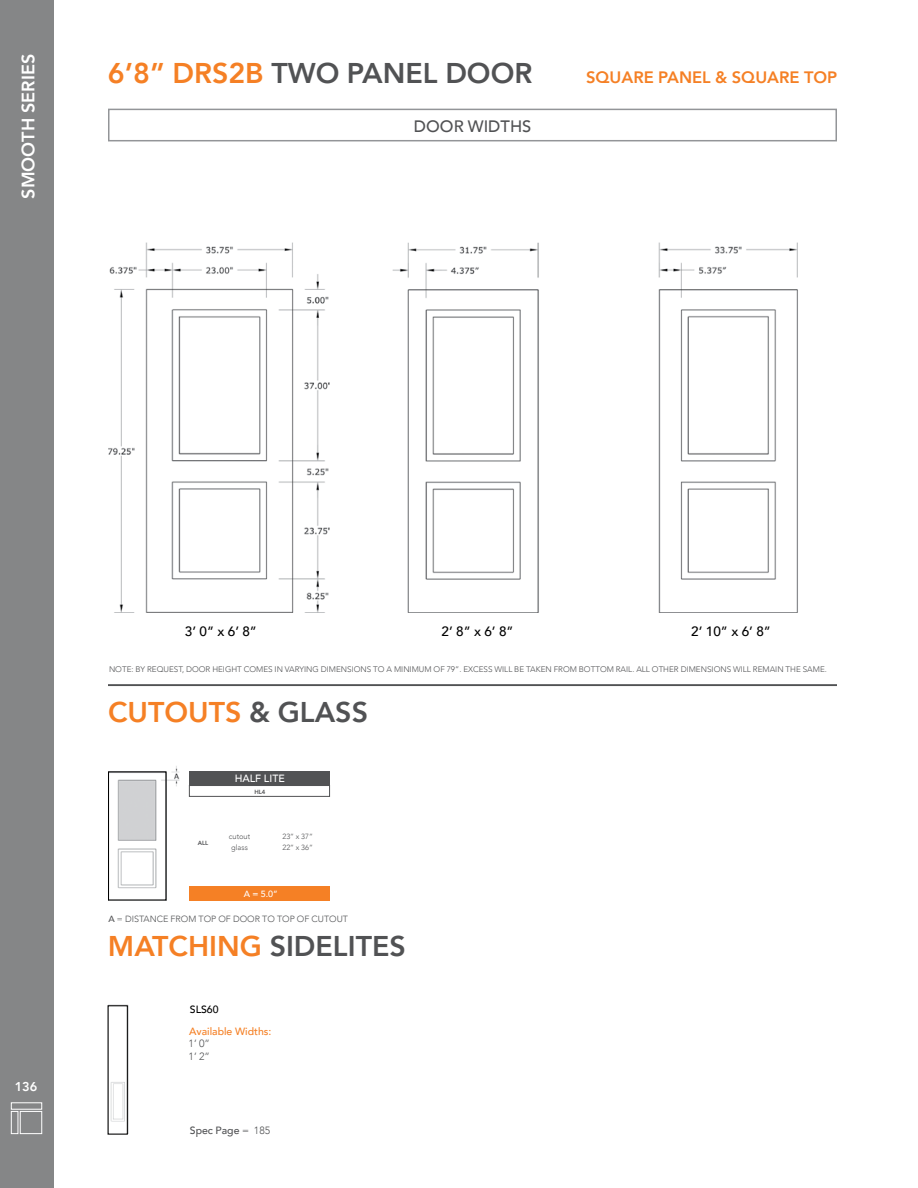
<style>
.page{position:relative;width:918px;height:1188px;background:#fff}
.page>*{position:absolute;margin:0;border:0;box-sizing:border-box;transform-origin:0 0}
.t1{font:800 28.5px "Avenir";color:#515254}
.t2{font:800 28.5px "Avenir";color:#f58025}
.t3{font:800 18px "Avenir";color:#fff}
.t4{font:800 16.5px "Avenir";color:#f58025}
.t5{font:500 16.5px "Avenir";color:#515254}
.t6{font:500 13.5px "Avenir";color:#000}
.t7{font:800 12.75px "Avenir";color:#fff}
.t8{font:500 10.5px "Avenir";color:#f58025}
.t9{font:500 10.5px "Avenir";color:#515254}
.t10{font:300 10.5px/12.6px "Avenir";color:#515254}
.t11{font:500 10.5px "Avenir";color:#fff}
.t12{font:500 10.5px "Avenir";color:#000}
.t13{font:300 9px "Avenir";color:#515254}
.t14{font:500 9px "Avenir";color:#fff}
.t15{font:300 8.1px "Avenir";color:#515254}
.t16{font:300 7.5px/10.5px "Avenir";color:#515254}
.t17{font:800 6px "Avenir";color:#515254}
.s1{color:#f58025}
.s2{color:#515254}
.s3{font-weight:500}
.s4{font-weight:300}
</style>
<div class="page">
<hr style="left:108px;top:684px;width:729px;height:2px;background:#515254">
<img style="left:108px;top:242px;width:222px;height:371px">
<div style="left:108px;top:109px;width:729px;height:32px;border:2px solid #939598"></div>
<img style="left:108px;top:1004px;width:21px;height:130px">
<img style="left:117px;top:766px;width:63px;height:123px">
<div style="left:189px;top:771px;width:141px;height:14px;background:#515254"></div>
<div style="left:189px;top:886px;width:141px;height:15px;background:#f58025"></div>
<div style="left:189px;top:785px;width:141px;height:12px;border:1px solid #515254"></div>
<img style="left:658px;top:242px;width:140px;height:371px">
<img style="left:392px;top:242px;width:147px;height:371px">
<div style="left:108px;top:771px;width:59px;height:130px;border:1px solid #000"></div>
<div style="left:108px;top:1005px;width:20px;height:130px;border:1px solid #000"></div>
<div style="left:0;top:0;width:54px;height:1188px;background:#858687"></div>
<svg style="left:11px;top:1102px;width:31px;height:32px"></svg>
<h2 class="t3" style="left:14px;top:199px;width:146px;rotate:-90deg">SMOOTH SERIES</h2>
<h1 class="t1" style="left:108px;top:50px;width:426px"><span class="s1">6’8” DRS2B</span> TWO PANEL DOOR</h1>
<h3 class="t5" style="left:414px;top:112px;width:119px">DOOR WIDTHS</h3>
<h3 class="t4" style="left:586px;top:64px;width:253px">SQUARE PANEL &amp; SQUARE TOP</h3>
<h3 class="t7" style="left:15px;top:1076px;width:24px">136</h3>
<h3 class="t6" style="left:185px;top:619px;width:74px">3’ 0” x 6’ 8”</h3>
<h3 class="t6" style="left:442px;top:619px;width:74px">2’ 8” x 6’ 8”</h3>
<h3 class="t6" style="left:691px;top:619px;width:81px">2’ 10” x 6’ 8”</h3>
<p class="t15" style="left:109px;top:665px;width:719px">NOTE: BY REQUEST, DOOR HEIGHT COMES IN VARYING DIMENSIONS TO A MINIMUM OF 79”. EXCESS WILL BE TAKEN FROM BOTTOM RAIL. ALL OTHER DIMENSIONS WILL REMAIN THE SAME.</p>
<h1 class="t2" style="left:108px;top:690px;width:262px">CUTOUTS <span class="s2">&amp; GLASS</span></h1>
<p class="t11" style="left:235px;top:769px;width:52px">HALF LITE</p>
<p class="t17" style="left:198px;top:838px;width:12px">ALL</p>
<p class="t17" style="left:254px;top:787px;width:13px">HL4</p>
<p class="t16" style="left:229px;top:831px;width:23px;text-align:center">cutout glass</p>
<p class="t16" style="left:282px;top:831px;width:32px">23” x 37”<br>22” x 36”</p>
<p class="t14" style="left:244px;top:886px;width:36px">A = 5.0”</p>
<p class="t13" style="left:109px;top:914px;width:241px"><span class="s3">A</span> = DISTANCE FROM TOP OF DOOR TO TOP OF CUTOUT</p>
<h1 class="t1" style="left:108px;top:923px;width:299px"><span class="s1">MATCHING</span> SIDELITES</h1>
<p class="t12" style="left:190px;top:1001px;width:30px">SLS60</p>
<p class="t8" style="left:189px;top:1022px;width:84px">Available Widths:</p>
<p class="t10" style="left:189px;top:1037px;width:23px">1’ 0”<br>1’ 2”</p>
<p class="t9" style="left:190px;top:1121px;width:82px">Spec Page <span class="s4">= 185</span></p>
</div>
